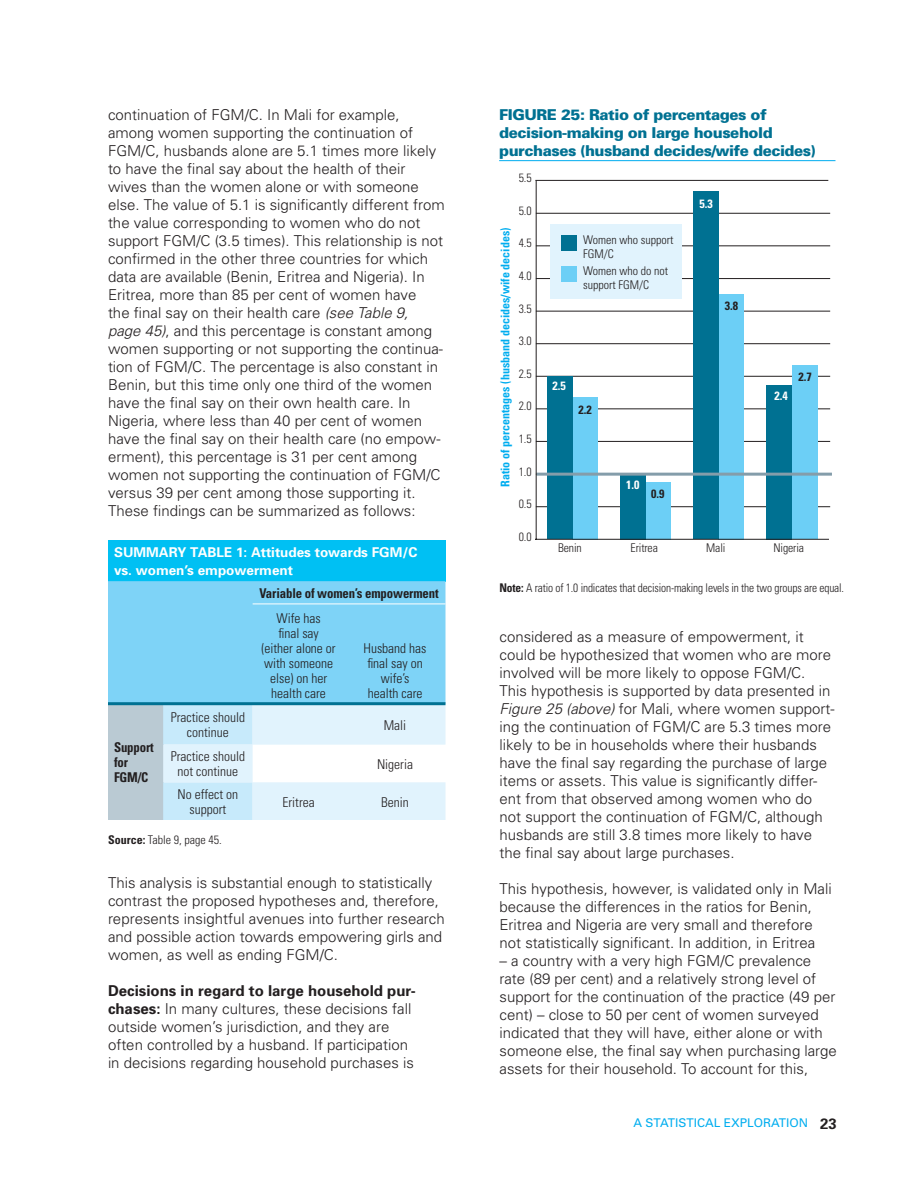
<style>
.page{position:relative;width:918px;height:1188px;background:#fff}
.page>*{position:absolute;margin:0;border:0;box-sizing:border-box;transform-origin:0 0}
.t1{font:300 15px/18px "Univers";color:#231f20}
.t2{font:900 15px/18px "Univers";letter-spacing:-.03em;color:#007192}
.t3{font:300 condensed 13.5px/15px "Univers";color:#231f20;text-align:center}
.t4{font:700 13.5px/18px "Univers";color:#fff}
.t5{font:700 condensed 13.5px/15px "Univers";letter-spacing:-.01em;color:#231f20;scale:.95 1}
.t6{font:300 condensed 12px/13.5px "Univers";letter-spacing:-.01em;color:#231f20}
.t7{font:300 condensed 12px "Univers";letter-spacing:-.01em;color:#231f20;scale:.95 1}
.t8{font:700 condensed 12px "Univers";color:#00adef}
.t9{font:12px "Univers";color:#00adef}
.t10{font:700 condensed 12px "Univers";color:#fff}
.t11{font:700 condensed 12px "Univers";color:#231f20}
.s1{font-style:italic}
.s2{font-weight:700}
.s3{font-weight:700;font-size:15px;color:#231f20}
</style>
<div class="page">
<div style="left:108px;top:540px;width:338px;height:41px;background:#00c0f3"></div>
<svg style="left:108px;top:581px;width:338px;height:239px;background:#abdff6"></svg>
<hr style="left:253px;top:604px;width:92px;height:1px;background:#fff">
<hr style="left:345px;top:604px;width:101px;height:1px;background:#fff">
<hr style="left:108px;top:702px;width:237px;height:3px;background:#007192">
<hr style="left:345px;top:702px;width:101px;height:3px;background:#007192">
<hr style="left:499px;top:160px;width:337px;height:1px;background:#00adef">
<hr style="left:536px;top:506px;width:294px;height:1px;background:#231f20">
<hr style="left:536px;top:474px;width:294px;height:1px;background:#231f20">
<hr style="left:536px;top:441px;width:294px;height:1px;background:#231f20">
<hr style="left:536px;top:409px;width:294px;height:1px;background:#231f20">
<hr style="left:536px;top:376px;width:294px;height:1px;background:#231f20">
<hr style="left:536px;top:343px;width:294px;height:1px;background:#231f20">
<hr style="left:536px;top:311px;width:294px;height:1px;background:#231f20">
<hr style="left:536px;top:278px;width:294px;height:1px;background:#231f20">
<hr style="left:536px;top:246px;width:294px;height:1px;background:#231f20">
<hr style="left:536px;top:213px;width:294px;height:1px;background:#231f20">
<div style="left:572px;top:397px;width:26px;height:142px;background:#6ccff6"></div>
<div style="left:645px;top:482px;width:26px;height:57px;background:#6ccff6"></div>
<div style="left:719px;top:294px;width:25px;height:245px;background:#6ccff6"></div>
<div style="left:792px;top:365px;width:25px;height:174px;background:#6ccff6"></div>
<div style="left:547px;top:376px;width:25px;height:163px;background:#007192"></div>
<div style="left:620px;top:474px;width:25px;height:65px;background:#007192"></div>
<div style="left:693px;top:191px;width:26px;height:348px;background:#007192"></div>
<div style="left:767px;top:385px;width:25px;height:154px;background:#007192"></div>
<hr style="left:538px;top:473px;width:292px;height:3px;background:#849daa">
<hr style="left:536px;top:181px;width:1px;height:358px;background:#231f20">
<hr style="left:536px;top:539px;width:292px;height:1px;background:#231f20">
<div style="left:551px;top:225px;width:131px;height:74px;background:#e1f3fd"></div>
<div style="left:562px;top:236px;width:15px;height:15px;background:#007192"></div>
<div style="left:562px;top:267px;width:15px;height:15px;background:#6ccff6"></div>
<p class="t1" style="left:108px;top:107px;width:338px">continuation of FGM/C. In Mali for example, among women supporting the continuation of FGM/C, husbands alone are 5.1 times more likely to have the final say about the health of their wives than the women alone or with someone else. The value of 5.1 is significantly different from the value corresponding to women who do not support FGM/C (3.5 times). This relationship is not confirmed in the other three countries for which data are available (Benin, Eritrea and Nigeria). In Eritrea, more than 85 per cent of women have<br>the final say on their health care <span class="s1">(see Table 9,<br>page 45)</span>, and this percentage is constant among women supporting or not supporting the continua&shy;tion of FGM/C. The percentage is also constant in Benin, but this time only one third of the women have the final say on their own health care. In Nigeria, where less than 40 per cent of women have the final say on their health care (no empow&shy;erment), this percentage is 31 per cent among women not supporting the continuation of FGM/C versus 39 per cent among those supporting it.<br>These findings can be summarized as follows:</p>
<p class="t4" style="left:114px;top:545px;width:305px">SUMMARY TABLE 1: Attitudes towards FGM/C vs. women’s empowerment</p>
<p class="t5" style="left:259px;top:587px;width:190px">Variable of women’s empowerment</p>
<p class="t3" style="left:262px;top:612px;width:76px">Wife has<br>final say (either alone or with someone else) on her health care</p>
<p class="t3" style="left:364px;top:642px;width:64px">Husband has final say on wife’s<br>health care</p>
<p class="t3" style="left:171px;top:711px;width:76px">Practice should continue</p>
<p class="t3" style="left:384px;top:719px;width:24px">Mali</p>
<p class="t3" style="left:171px;top:750px;width:76px">Practice should not continue</p>
<p class="t3" style="left:377px;top:758px;width:37px">Nigeria</p>
<p class="t3" style="left:178px;top:788px;width:62px">No effect on support</p>
<p class="t3" style="left:283px;top:796px;width:34px">Eritrea</p>
<p class="t3" style="left:381px;top:796px;width:29px">Benin</p>
<p class="t6" style="left:108px;top:834px;width:115px"><span class="s2">Source:</span> Table 9, page 45.</p>
<p class="t1" style="left:108px;top:875px;width:338px">This analysis is substantial enough to statistically contrast the proposed hypotheses and, therefore, represents insightful avenues into further research and possible action towards empowering girls and women, as well as ending FGM/C.</p>
<p class="t1" style="left:108px;top:983px;width:309px"><span class="s2">Decisions in regard to large household pur&shy;chases:</span> In many cultures, these decisions fall outside women’s jurisdiction, and they are often controlled by a husband. If participation in decisions regarding household purchases is</p>
<p class="t5" style="left:114px;top:741px;width:43px">Support for<br>FGM/C</p>
<p class="t2" style="left:499px;top:107px;width:318px">FIGURE 25: Ratio of percentages of decision-making on large household purchases (husband decides/wife decides)</p>
<p class="t6" style="left:519px;top:172px;width:14px">5.5</p>
<p class="t6" style="left:519px;top:205px;width:14px">5.0</p>
<p class="t8" style="left:501px;top:487px;width:261px;rotate:-90deg">Ratio of percentages (husband decides/wife decides)</p>
<p class="t6" style="left:519px;top:238px;width:14px">4.5</p>
<p class="t6" style="left:519px;top:270px;width:14px">4.0</p>
<p class="t6" style="left:519px;top:303px;width:14px">3.5</p>
<p class="t6" style="left:519px;top:335px;width:14px">3.0</p>
<p class="t6" style="left:519px;top:368px;width:14px">2.5</p>
<p class="t6" style="left:519px;top:401px;width:14px">2.0</p>
<p class="t6" style="left:519px;top:433px;width:14px">1.5</p>
<p class="t6" style="left:519px;top:466px;width:14px">1.0</p>
<p class="t6" style="left:519px;top:498px;width:14px">0.5</p>
<p class="t6" style="left:519px;top:531px;width:14px">0.0</p>
<p class="t6" style="left:583px;top:235px;width:92px">Women who support<br>FGM/C</p>
<p class="t6" style="left:583px;top:266px;width:87px">Women who do not support FGM/C</p>
<p class="t10" style="left:700px;top:199px;width:15px">5.3</p>
<p class="t11" style="left:725px;top:302px;width:15px">3.8</p>
<p class="t10" style="left:553px;top:381px;width:15px">2.5</p>
<p class="t11" style="left:578px;top:405px;width:15px">2.2</p>
<p class="t10" style="left:626px;top:481px;width:15px">1.0</p>
<p class="t11" style="left:651px;top:489px;width:15px">0.9</p>
<p class="t10" style="left:774px;top:392px;width:15px">2.4</p>
<p class="t11" style="left:798px;top:373px;width:15px">2.7</p>
<p class="t6" style="left:558px;top:543px;width:25px">Benin</p>
<p class="t6" style="left:631px;top:543px;width:29px">Eritrea</p>
<p class="t6" style="left:706px;top:543px;width:21px">Mali</p>
<p class="t6" style="left:773px;top:543px;width:32px">Nigeria</p>
<p class="t7" style="left:500px;top:583px;width:364px"><span class="s2">Note:</span> A ratio of 1.0 indicates that decision-making levels in the two groups are equal.</p>
<p class="t1" style="left:500px;top:629px;width:337px">considered as a measure of empowerment, it could be hypothesized that women who are more involved will be more likely to oppose FGM/C.<br>This hypothesis is supported by data presented in <span class="s1">Figure 25 (above)</span> for Mali, where women support&shy;ing the continuation of FGM/C are 5.3 times more likely to be in households where their husbands have the final say regarding the purchase of large items or assets. This value is significantly differ&shy;ent from that observed among women who do not support the continuation of FGM/C, although husbands are still 3.8 times more likely to have the final say about large purchases.</p>
<p class="t1" style="left:500px;top:881px;width:334px">This hypothesis, however, is validated only in Mali because the differences in the ratios for Benin, Eritrea and Nigeria are very small and therefore not statistically significant. In addition, in Eritrea</p>
<p class="t1" style="left:500px;top:953px;width:339px">– a country with a very high FGM/C prevalence rate (89 per cent) and a relatively strong level of support for the continuation of the practice (49 per cent) – close to 50 per cent of women surveyed indicated that they will have, either alone or with someone else, the final say when purchasing large assets for their household. To account for this,</p>
<p class="t9" style="left:634px;top:1118px;width:205px">A STATISTICAL EXPLORATION <span class="s3">23</span></p>
</div>
